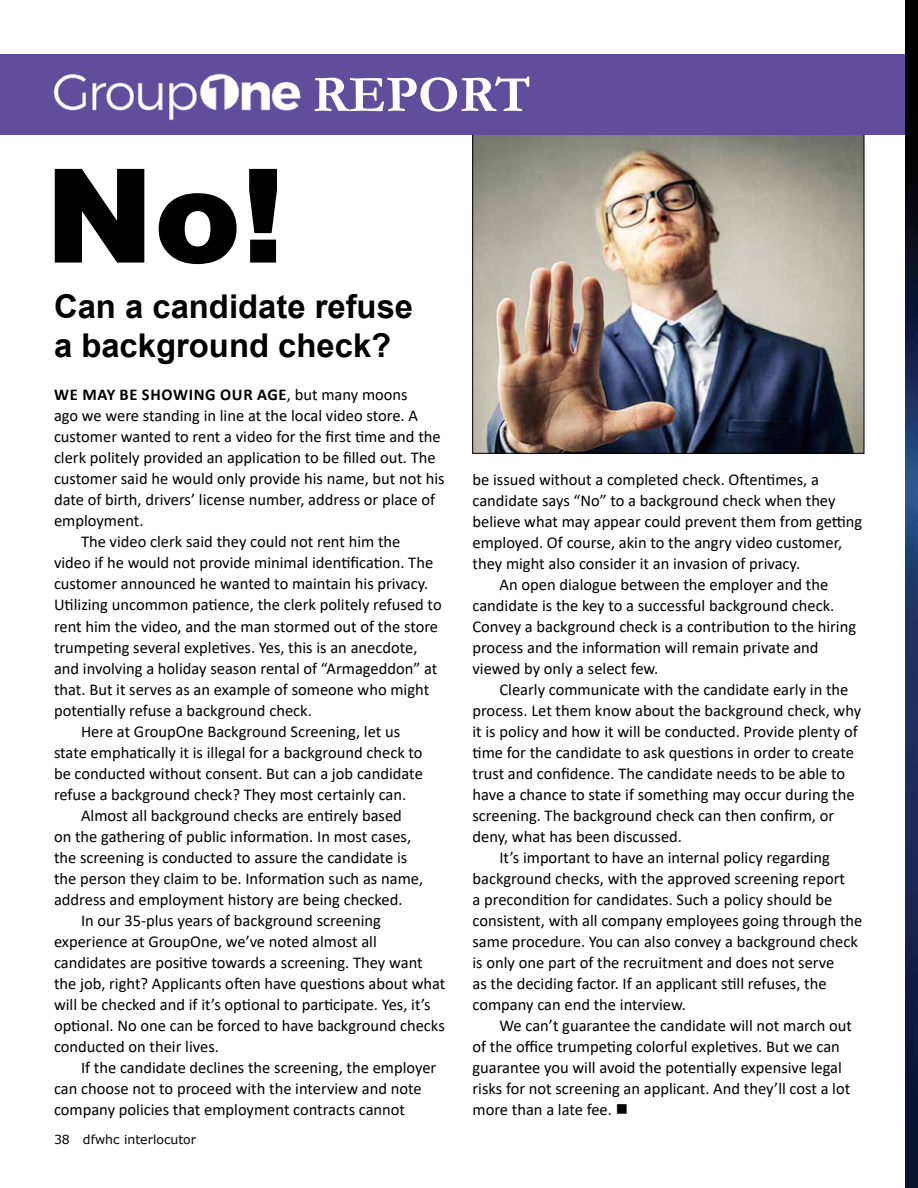
<style>
.page{position:relative;width:918px;height:1188px;background:#fff}
.page>*{position:absolute;margin:0;border:0;box-sizing:border-box;transform-origin:0 0}
.t1{font:900 130.8px "Arial";color:#000001}
.t2{font:700 52.2px "Garamond";color:#fff}
.t3{font:700 32.85px/39.3px "Arial";color:#000001}
.t4{font:16.5px "Calibri";color:#000}
.t5{font:700 16.5px "Calibri";letter-spacing:.04em;color:#000}
.t6{font:12.45px "Verdana";color:#000}
.s1{font-weight:400}
</style>
<div class="page">
<img style="left:474px;top:134px;width:388px;height:318px">
<div style="left:0;top:54px;width:918px;height:80px;background:#604d9c"></div>
<img style="left:53px;top:73px;width:248px;height:48px">
<img style="left:905px;top:0;width:13px;height:1188px">
<h1 class="t1" style="left:45px;top:121px;width:241px">No!</h1>
<h2 class="t2" style="left:313px;top:59px;width:220px">REPORT</h2>
<h3 class="t3" style="left:54px;top:287px;width:361px">Can a candidate refuse a background check?</h3>
<p class="t5" style="left:54px;top:383px;width:355px">WE MAY BE SHOWING OUR AGE<span class="s1">, but many moons</span></p>
<p class="t4" style="left:54px;top:405px;width:366px">ago we were standing in line at the local video store. A</p>
<p class="t4" style="left:54px;top:426px;width:388px">customer wanted to rent a video for the first time and the</p>
<p class="t4" style="left:54px;top:447px;width:383px">clerk politely provided an application to be filled out. The</p>
<p class="t4" style="left:54px;top:468px;width:392px">customer said he would only provide his name, but not his</p>
<p class="t4" style="left:54px;top:489px;width:383px">date of birth, drivers’ license number, address or place of</p>
<p class="t4" style="left:54px;top:510px;width:91px">employment.</p>
<p class="t4" style="left:81px;top:531px;width:321px">The video clerk said they could not rent him the</p>
<p class="t4" style="left:54px;top:552px;width:381px">video if he would not provide minimal identification. The</p>
<p class="t4" style="left:54px;top:573px;width:376px">customer announced he wanted to maintain his privacy.</p>
<p class="t4" style="left:54px;top:594px;width:389px">Utilizing uncommon patience, the clerk politely refused to</p>
<p class="t4" style="left:54px;top:615px;width:386px">rent him the video, and the man stormed out of the store</p>
<p class="t4" style="left:54px;top:636px;width:365px">trumpeting several expletives. Yes, this is an anecdote,</p>
<p class="t4" style="left:54px;top:657px;width:385px">and involving a holiday season rental of “Armageddon” at</p>
<p class="t4" style="left:54px;top:678px;width:377px">that. But it serves as an example of someone who might</p>
<p class="t4" style="left:54px;top:699px;width:259px">potentially refuse a background check.</p>
<p class="t4" style="left:81px;top:720px;width:321px">Here at GroupOne Background Screening, let us</p>
<p class="t4" style="left:54px;top:741px;width:370px">state emphatically it is illegal for a background check to</p>
<p class="t4" style="left:54px;top:762px;width:370px">be conducted without consent. But can a job candidate</p>
<p class="t4" style="left:54px;top:783px;width:354px">refuse a background check? They most certainly can.</p>
<p class="t4" style="left:81px;top:804px;width:322px">Almost all background checks are entirely based</p>
<p class="t4" style="left:54px;top:825px;width:359px">on the gathering of public information. In most cases,</p>
<p class="t4" style="left:54px;top:846px;width:355px">the screening is conducted to assure the candidate is</p>
<p class="t4" style="left:54px;top:867px;width:371px">the person they claim to be. Information such as name,</p>
<p class="t4" style="left:54px;top:888px;width:350px">address and employment history are being checked.</p>
<p class="t4" style="left:81px;top:909px;width:302px">In our 35-plus years of background screening</p>
<p class="t4" style="left:54px;top:930px;width:324px">experience at GroupOne, we’ve noted almost all</p>
<p class="t4" style="left:54px;top:951px;width:370px">candidates are positive towards a screening. They want</p>
<p class="t4" style="left:54px;top:972px;width:393px">the job, right? Applicants often have questions about what</p>
<p class="t4" style="left:54px;top:993px;width:378px">will be checked and if it’s optional to participate. Yes, it’s</p>
<p class="t4" style="left:54px;top:1014px;width:392px">optional. No one can be forced to have background checks</p>
<p class="t4" style="left:54px;top:1035px;width:166px">conducted on their lives.</p>
<p class="t4" style="left:81px;top:1056px;width:357px">If the candidate declines the screening, the employer</p>
<p class="t4" style="left:54px;top:1077px;width:369px">can choose not to proceed with the interview and note</p>
<p class="t4" style="left:54px;top:1098px;width:353px">company policies that employment contracts cannot</p>
<p class="t6" style="left:54px;top:1130px;width:144px">38 dfwhc interlocutor</p>
<p class="t4" style="left:472px;top:468px;width:348px">be issued without a completed check. Oftentimes, a</p>
<p class="t4" style="left:472px;top:489px;width:365px">candidate says “No” to a background check when they</p>
<p class="t4" style="left:472px;top:510px;width:391px">believe what may appear could prevent them from getting</p>
<p class="t4" style="left:472px;top:531px;width:371px">employed. Of course, akin to the angry video customer,</p>
<p class="t4" style="left:472px;top:552px;width:329px">they might also consider it an invasion of privacy.</p>
<p class="t4" style="left:499px;top:573px;width:330px">An open dialogue between the employer and the</p>
<p class="t4" style="left:472px;top:594px;width:363px">candidate is the key to a successful background check.</p>
<p class="t4" style="left:472px;top:615px;width:385px">Convey a background check is a contribution to the hiring</p>
<p class="t4" style="left:472px;top:636px;width:348px">process and the information will remain private and</p>
<p class="t4" style="left:472px;top:657px;width:187px">viewed by only a select few.</p>
<p class="t4" style="left:499px;top:678px;width:351px">Clearly communicate with the candidate early in the</p>
<p class="t4" style="left:472px;top:699px;width:390px">process. Let them know about the background check, why</p>
<p class="t4" style="left:472px;top:720px;width:387px">it is policy and how it will be conducted. Provide plenty of</p>
<p class="t4" style="left:472px;top:741px;width:383px">time for the candidate to ask questions in order to create</p>
<p class="t4" style="left:472px;top:762px;width:374px">trust and confidence. The candidate needs to be able to</p>
<p class="t4" style="left:472px;top:783px;width:384px">have a chance to state if something may occur during the</p>
<p class="t4" style="left:472px;top:804px;width:363px">screening. The background check can then confirm, or</p>
<p class="t4" style="left:472px;top:825px;width:211px">deny, what has been discussed.</p>
<p class="t4" style="left:499px;top:846px;width:332px">It’s important to have an internal policy regarding</p>
<p class="t4" style="left:472px;top:867px;width:374px">background checks, with the approved screening report</p>
<p class="t4" style="left:472px;top:888px;width:361px">a precondition for candidates. Such a policy should be</p>
<p class="t4" style="left:472px;top:909px;width:391px">consistent, with all company employees going through the</p>
<p class="t4" style="left:472px;top:930px;width:387px">same procedure. You can also convey a background check</p>
<p class="t4" style="left:472px;top:951px;width:363px">is only one part of the recruitment and does not serve</p>
<p class="t4" style="left:472px;top:972px;width:356px">as the deciding factor. If an applicant still refuses, the</p>
<p class="t4" style="left:472px;top:993px;width:215px">company can end the interview.</p>
<p class="t4" style="left:499px;top:1014px;width:354px">We can’t guarantee the candidate will not march out</p>
<p class="t4" style="left:472px;top:1035px;width:369px">of the office trumpeting colorful expletives. But we can</p>
<p class="t4" style="left:472px;top:1056px;width:371px">guarantee you will avoid the potentially expensive legal</p>
<p class="t4" style="left:472px;top:1077px;width:379px">risks for not screening an applicant. And they’ll cost a lot</p>
<p class="t4" style="left:472px;top:1098px;width:157px">more than a late fee. ■</p>
</div>
